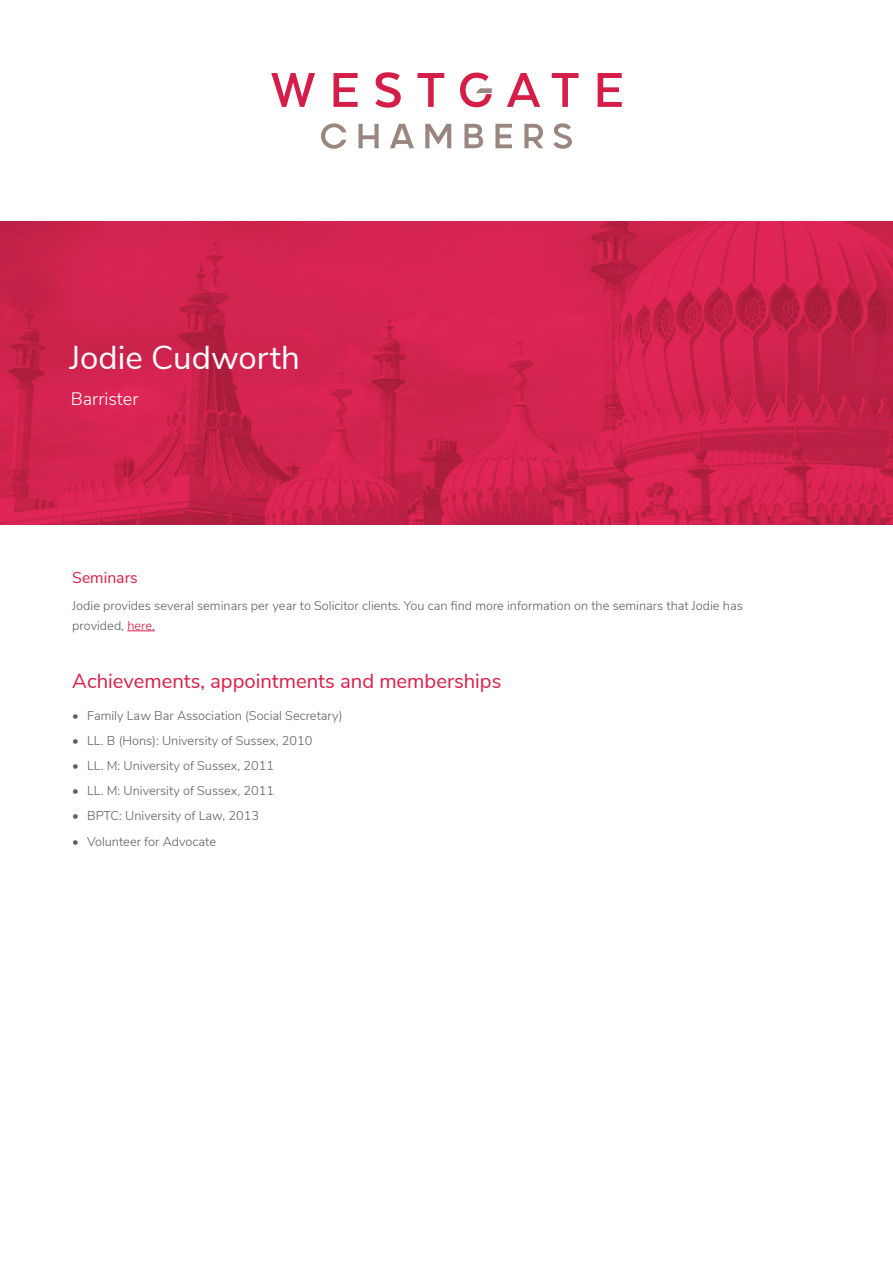
<style>
.page{position:relative;width:893px;height:1263px;background:#fff}
.page>*{position:absolute;margin:0;border:0;box-sizing:border-box;transform-origin:0 0}
.t1{font:33px "Nunito Sans";color:#fff}
.t2{font:20.25px "Nunito Sans";color:#d71e48}
.t3{font:300 18px "Nunito Sans";color:#fff}
.t4{font:15.75px "Nunito Sans";color:#d71e48}
.t5{font:300 12.75px/19.5px "Nunito Sans";color:#5d5d5d}
.s1{color:#d71e48}
</style>
<div class="page">
<svg style="left:271px;top:73px;width:44px;height:34px"></svg>
<svg style="left:333px;top:73px;width:25px;height:34px"></svg>
<svg style="left:375px;top:72px;width:26px;height:36px"></svg>
<svg style="left:417px;top:73px;width:27px;height:34px"></svg>
<svg style="left:507px;top:73px;width:33px;height:34px"></svg>
<svg style="left:552px;top:73px;width:26px;height:34px"></svg>
<svg style="left:598px;top:73px;width:24px;height:34px"></svg>
<svg style="left:321px;top:123px;width:25px;height:26px"></svg>
<svg style="left:358px;top:124px;width:21px;height:24px"></svg>
<svg style="left:390px;top:124px;width:24px;height:24px"></svg>
<svg style="left:425px;top:124px;width:26px;height:24px"></svg>
<svg style="left:464px;top:124px;width:19px;height:24px"></svg>
<svg style="left:495px;top:124px;width:17px;height:24px"></svg>
<svg style="left:524px;top:124px;width:19px;height:24px"></svg>
<svg style="left:553px;top:123px;width:19px;height:26px"></svg>
<svg style="left:460px;top:73px;width:32px;height:34px"></svg>
<svg style="left:127px;top:630px;width:28px;height:1px"></svg>
<svg style="left:0;top:221px;width:893px;height:304px;background:#cf224e"></svg>
<h1 class="t1" style="left:69px;top:344px;width:232px">Jodie Cudworth</h1>
<h3 class="t3" style="left:71px;top:392px;width:69px">Barrister</h3>
<p class="t4" style="left:72px;top:571px;width:67px">Seminars</p>
<p class="t5" style="left:72px;top:595px;width:672px">Jodie provides several seminars per year to Solicitor clients. You can find more information on the seminars that Jodie has provided, <span class="s1">here.</span></p>
<h2 class="t2" style="left:72px;top:673px;width:431px">Achievements, appointments and memberships</h2>
<p class="t5" style="left:72px;top:707px;width:272px">• Family Law Bar Association (Social Secretary)</p>
<p class="t5" style="left:72px;top:732px;width:242px">• LL. B (Hons): University of Sussex, 2010</p>
<p class="t5" style="left:72px;top:757px;width:203px">• LL. M: University of Sussex, 2011</p>
<p class="t5" style="left:72px;top:782px;width:203px">• LL. M: University of Sussex, 2011</p>
<p class="t5" style="left:72px;top:807px;width:188px">• BPTC: University of Law, 2013</p>
<p class="t5" style="left:72px;top:832px;width:145px">• Volunteer for Advocate</p>
</div>
